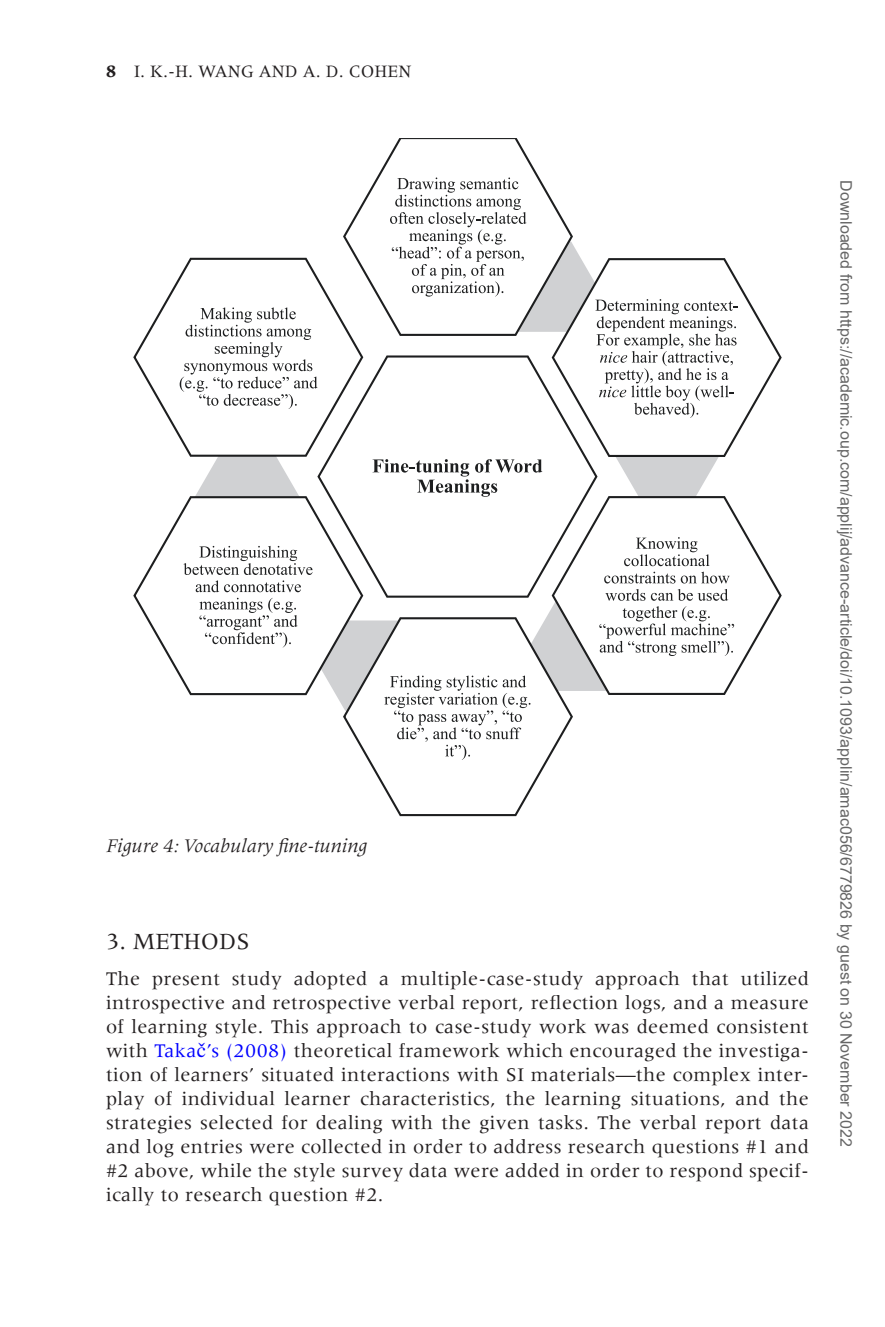
<style>
.page{position:relative;width:885px;height:1327px;background:#fff}
.page>*{position:absolute;margin:0;border:0;box-sizing:border-box;transform-origin:0 0}
.HeadA{font:24px "Meridien LT Std";color:#231f20}
.Text{font:20px/24px "Meridien LT Std";letter-spacing:.02em;color:#231f20;text-align:justify}
.FigCapt{font:italic 20px "Meridien LT Std";color:#231f20}
.t1{font:18px "Meridien LT Std";color:#231f20}
.t2{font:16px "Arial";color:#666}
.s1{font-weight:700}
.s2{color:#00f}
.s3{font-family:"Gandhari Unicode";color:#00f}
</style>
<div class="page">
<svg style="left:133px;top:138px;width:648px;height:678px"></svg>
<p class="t1" style="left:106px;top:61px;width:307px"><span class="s1">8</span> I. K.-H. WANG AND A. D. COHEN</p>
<p class="FigCapt" style="left:106px;top:835px;width:263px">Figure 4: Vocabulary fine-tuning</p>
<h2 class="HeadA" style="left:106px;top:928px;width:145px">3. METHODS</h2>
<p class="Text" style="left:106px;top:966px;width:704px">The present study adopted a multiple-case-study approach that utilized introspective and retrospective verbal report, reflection logs, and a measure of learning style. This approach to case-study work was deemed consistent with <span class="s2">Taka</span><span class="s3">č</span><span class="s2">’s (2008)</span> theoretical framework which encouraged the investiga&shy;tion of learners’ situated interactions with SI materials—the complex inter&shy;play of individual learner characteristics, the learning situations, and the strategies selected for dealing with the given tasks. The verbal report data and log entries were collected in order to address research questions #1 and #2 above, while the style survey data were added in order to respond specif&shy;ically to research question #2.</p>
<p class="t2" style="left:852px;top:180px;width:968px;rotate:90deg">Downloaded from https://academic.oup.com/applij/advance-article/doi/10.1093/applin/amac056/6779826 by guest on 30 November 2022</p>
</div>
